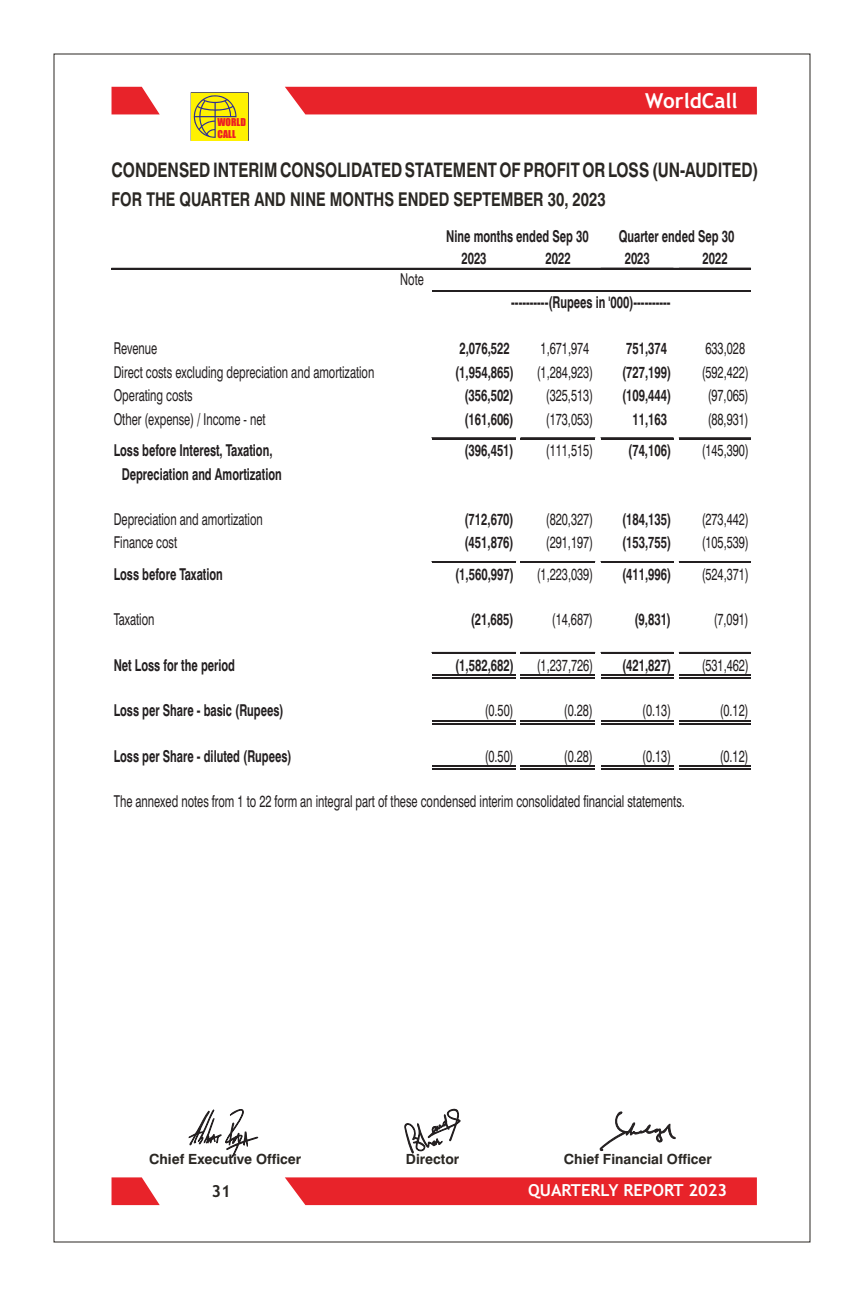
<style>
.page{position:relative;width:864px;height:1296px;background:#fff}
.page>*{position:absolute;margin:0;border:0;box-sizing:border-box;transform-origin:0 0}
.t1{font:700 20.6px "Trebuchet MS";color:#fff}
.t2{font:700 20px "Swiss 721 BT";color:#2a2723;scale:.77 1}
.t3{font:700 19px "Swiss 721 BT";color:#2a2723;scale:.77 1}
.t4{font:700 16.6px "Trebuchet MS";color:#fff}
.t5{font:700 16.6px "Trebuchet MS";color:#2a2723}
.t6{font:16.4px/23.6px "Swiss 721 BT";color:#231f20;scale:.68 1}
.t7{font:700 16.4px/23.6px "Swiss 721 BT";color:#231f20;text-align:center;scale:.68 1}
.t8{font:700 14px "Swiss 721 BT";color:#2a2723}
.t9{font:10px/11.2px "Impact";letter-spacing:.01em;color:#ee1d23}
</style>
<div class="page">
<hr style="left:191px;top:92px;width:57px;height:2px;background:#231f20">
<hr style="left:247px;top:93px;width:2px;height:47px;background:#231f20">
<hr style="left:191px;top:139px;width:57px;height:2px;background:#231f20">
<div style="left:191px;top:93px;width:57px;height:47px;background:#fff101"></div>
<svg style="left:191px;top:92px;width:45px;height:49px"></svg>
<div style="left:285px;top:87px;width:472px;height:27px;background:#e8232a"></div>
<svg style="left:112px;top:87px;width:48px;height:27px"></svg>
<div style="left:285px;top:1177px;width:472px;height:28px;background:#e8232a"></div>
<svg style="left:112px;top:1177px;width:48px;height:28px"></svg>
<svg style="left:600px;top:1111px;width:76px;height:40px"></svg>
<svg style="left:404px;top:1108px;width:57px;height:46px"></svg>
<svg style="left:188px;top:1109px;width:70px;height:49px"></svg>
<hr style="left:112px;top:268px;width:639px;height:2px;background:#231f20">
<hr style="left:432px;top:438px;width:84px;height:1px;background:#231f20">
<hr style="left:432px;top:437px;width:84px;height:1px;background:#231f20">
<hr style="left:521px;top:438px;width:74px;height:1px;background:#231f20">
<hr style="left:521px;top:437px;width:74px;height:1px;background:#231f20">
<hr style="left:601px;top:438px;width:72px;height:1px;background:#231f20">
<hr style="left:601px;top:437px;width:72px;height:1px;background:#231f20">
<hr style="left:432px;top:562px;width:84px;height:1px;background:#231f20">
<hr style="left:432px;top:561px;width:84px;height:1px;background:#231f20">
<hr style="left:521px;top:562px;width:74px;height:1px;background:#231f20">
<hr style="left:521px;top:561px;width:74px;height:1px;background:#231f20">
<hr style="left:601px;top:562px;width:72px;height:1px;background:#231f20">
<hr style="left:601px;top:561px;width:72px;height:1px;background:#231f20">
<hr style="left:432px;top:652px;width:84px;height:2px;background:#231f20">
<hr style="left:521px;top:652px;width:74px;height:2px;background:#231f20">
<hr style="left:601px;top:652px;width:72px;height:2px;background:#231f20">
<hr style="left:432px;top:674px;width:84px;height:2px;background:#231f20">
<hr style="left:432px;top:678px;width:84px;height:1px;background:#231f20">
<hr style="left:521px;top:674px;width:74px;height:2px;background:#231f20">
<hr style="left:521px;top:678px;width:74px;height:1px;background:#231f20">
<hr style="left:601px;top:674px;width:72px;height:2px;background:#231f20">
<hr style="left:601px;top:678px;width:72px;height:1px;background:#231f20">
<hr style="left:432px;top:720px;width:84px;height:1px;background:#231f20">
<hr style="left:432px;top:723px;width:84px;height:2px;background:#231f20">
<hr style="left:521px;top:720px;width:74px;height:1px;background:#231f20">
<hr style="left:521px;top:723px;width:74px;height:2px;background:#231f20">
<hr style="left:601px;top:720px;width:72px;height:1px;background:#231f20">
<hr style="left:601px;top:723px;width:72px;height:2px;background:#231f20">
<hr style="left:432px;top:765px;width:84px;height:2px;background:#231f20">
<hr style="left:432px;top:768px;width:84px;height:2px;background:#231f20">
<hr style="left:521px;top:765px;width:74px;height:2px;background:#231f20">
<hr style="left:521px;top:768px;width:74px;height:2px;background:#231f20">
<hr style="left:601px;top:765px;width:72px;height:2px;background:#231f20">
<hr style="left:601px;top:768px;width:72px;height:2px;background:#231f20">
<hr style="left:432px;top:290px;width:319px;height:2px;background:#231f20">
<hr style="left:679px;top:438px;width:72px;height:1px;background:#231f20">
<hr style="left:679px;top:437px;width:72px;height:1px;background:#231f20">
<hr style="left:679px;top:562px;width:72px;height:1px;background:#231f20">
<hr style="left:679px;top:561px;width:72px;height:1px;background:#231f20">
<hr style="left:679px;top:652px;width:72px;height:2px;background:#231f20">
<hr style="left:679px;top:674px;width:72px;height:2px;background:#231f20">
<hr style="left:679px;top:678px;width:72px;height:1px;background:#231f20">
<hr style="left:679px;top:720px;width:72px;height:1px;background:#231f20">
<hr style="left:679px;top:723px;width:72px;height:2px;background:#231f20">
<hr style="left:679px;top:765px;width:72px;height:2px;background:#231f20">
<hr style="left:679px;top:768px;width:72px;height:2px;background:#231f20">
<p class="t9" style="left:217px;top:117px;width:30px">WORLD<br>CALL</p>
<p class="t1" style="left:645px;top:93px;width:94px">WorldCall</p>
<p class="t2" style="left:112px;top:162px;width:842px">CONDENSED INTERIM CONSOLIDATED STATEMENT OF PROFIT OR LOSS (UN-AUDITED)</p>
<p class="t3" style="left:112px;top:192px;width:643px">FOR THE QUARTER AND NINE MONTHS ENDED SEPTEMBER 30, 2023</p>
<p class="t7" style="left:446px;top:226px;width:211px">Nine months ended Sep 30</p>
<p class="t7" style="left:619px;top:226px;width:172px">Quarter ended Sep 30</p>
<p class="t6" style="left:400px;top:269px;width:36px">Note</p>
<p class="t7" style="left:461px;top:248px;width:39px">2023</p>
<p class="t7" style="left:546px;top:248px;width:39px">2022</p>
<p class="t7" style="left:625px;top:248px;width:39px">2023</p>
<p class="t7" style="left:703px;top:248px;width:39px">2022</p>
<p class="t7" style="left:511px;top:292px;width:236px">----------(Rupees in '000)----------</p>
<p class="t6" style="left:114px;top:338px;width:385px">Revenue<br>Direct costs excluding depreciation and amortization<br>Operating costs<br>Other (expense) / Income - net</p>
<p class="t7" style="left:114px;top:440px;width:249px">Loss before Interest, Taxation,<br>Depreciation and Amortization</p>
<p class="t6" style="left:114px;top:509px;width:221px">Depreciation and amortization<br>Finance cost</p>
<p class="t7" style="left:114px;top:564px;width:162px">Loss before Taxation</p>
<p class="t6" style="left:114px;top:609px;width:62px">Taxation</p>
<p class="t7" style="left:114px;top:655px;width:180px">Net Loss for the period</p>
<p class="t7" style="left:114px;top:700px;width:251px">Loss per Share - basic (Rupees)</p>
<p class="t7" style="left:114px;top:745px;width:263px">Loss per Share - diluted (Rupees)</p>
<p class="t6" style="left:114px;top:791px;width:842px">The annexed notes from 1 to 22 form an integral part of these condensed interim consolidated financial statements.</p>
<p class="t7" style="left:459px;top:338px;width:76px">2,076,522</p>
<p class="t6" style="left:541px;top:338px;width:73px">1,671,974</p>
<p class="t7" style="left:626px;top:338px;width:62px">751,374</p>
<p class="t6" style="left:705px;top:338px;width:60px">633,028</p>
<p class="t7" style="left:455px;top:362px;width:88px">(1,954,865)</p>
<p class="t6" style="left:537px;top:362px;width:84px">(1,284,923)</p>
<p class="t7" style="left:622px;top:362px;width:74px">(727,199)</p>
<p class="t6" style="left:702px;top:362px;width:71px">(592,422)</p>
<p class="t7" style="left:465px;top:385px;width:74px">(356,502)</p>
<p class="t6" style="left:546px;top:385px;width:71px">(325,513)</p>
<p class="t7" style="left:622px;top:385px;width:74px">(109,444)</p>
<p class="t6" style="left:708px;top:385px;width:62px">(97,065)</p>
<p class="t7" style="left:465px;top:409px;width:74px">(161,606)</p>
<p class="t6" style="left:546px;top:409px;width:71px">(173,053)</p>
<p class="t7" style="left:632px;top:409px;width:52px">11,163</p>
<p class="t6" style="left:708px;top:409px;width:62px">(88,931)</p>
<p class="t7" style="left:465px;top:440px;width:74px">(396,451)</p>
<p class="t6" style="left:546px;top:440px;width:71px">(111,515)</p>
<p class="t7" style="left:628px;top:440px;width:65px">(74,106)</p>
<p class="t6" style="left:702px;top:440px;width:71px">(145,390)</p>
<p class="t7" style="left:465px;top:509px;width:74px">(712,670)</p>
<p class="t6" style="left:546px;top:509px;width:71px">(820,327)</p>
<p class="t7" style="left:622px;top:509px;width:74px">(184,135)</p>
<p class="t6" style="left:702px;top:509px;width:71px">(273,442)</p>
<p class="t7" style="left:465px;top:532px;width:74px">(451,876)</p>
<p class="t6" style="left:546px;top:532px;width:71px">(291,197)</p>
<p class="t7" style="left:622px;top:532px;width:74px">(153,755)</p>
<p class="t6" style="left:702px;top:532px;width:71px">(105,539)</p>
<p class="t7" style="left:455px;top:564px;width:88px">(1,560,997)</p>
<p class="t6" style="left:537px;top:564px;width:84px">(1,223,039)</p>
<p class="t7" style="left:622px;top:564px;width:74px">(411,996)</p>
<p class="t6" style="left:702px;top:564px;width:71px">(524,371)</p>
<p class="t7" style="left:471px;top:609px;width:65px">(21,685)</p>
<p class="t6" style="left:552px;top:609px;width:62px">(14,687)</p>
<p class="t7" style="left:634px;top:609px;width:55px">(9,831)</p>
<p class="t6" style="left:714px;top:609px;width:53px">(7,091)</p>
<p class="t7" style="left:455px;top:655px;width:88px">(1,582,682)</p>
<p class="t6" style="left:537px;top:655px;width:84px">(1,237,726)</p>
<p class="t7" style="left:622px;top:655px;width:74px">(421,827)</p>
<p class="t6" style="left:702px;top:655px;width:71px">(531,462)</p>
<p class="t6" style="left:485px;top:700px;width:44px">(0.50)</p>
<p class="t6" style="left:564px;top:700px;width:44px">(0.28)</p>
<p class="t6" style="left:642px;top:700px;width:44px">(0.13)</p>
<p class="t6" style="left:720px;top:700px;width:44px">(0.12)</p>
<p class="t6" style="left:485px;top:745px;width:44px">(0.50)</p>
<p class="t6" style="left:564px;top:745px;width:44px">(0.28)</p>
<p class="t6" style="left:642px;top:745px;width:44px">(0.13)</p>
<p class="t6" style="left:720px;top:745px;width:44px">(0.12)</p>
<p class="t8" style="left:149px;top:1153px;width:154px">Chief Executive Officer</p>
<p class="t8" style="left:406px;top:1153px;width:55px">Director</p>
<p class="t8" style="left:564px;top:1153px;width:150px">Chief Financial Officer</p>
<p class="t5" style="left:211px;top:1185px;width:21px">31</p>
<p class="t4" style="left:528px;top:1184px;width:201px">QUARTERLY REPORT 2023</p>
</div>
